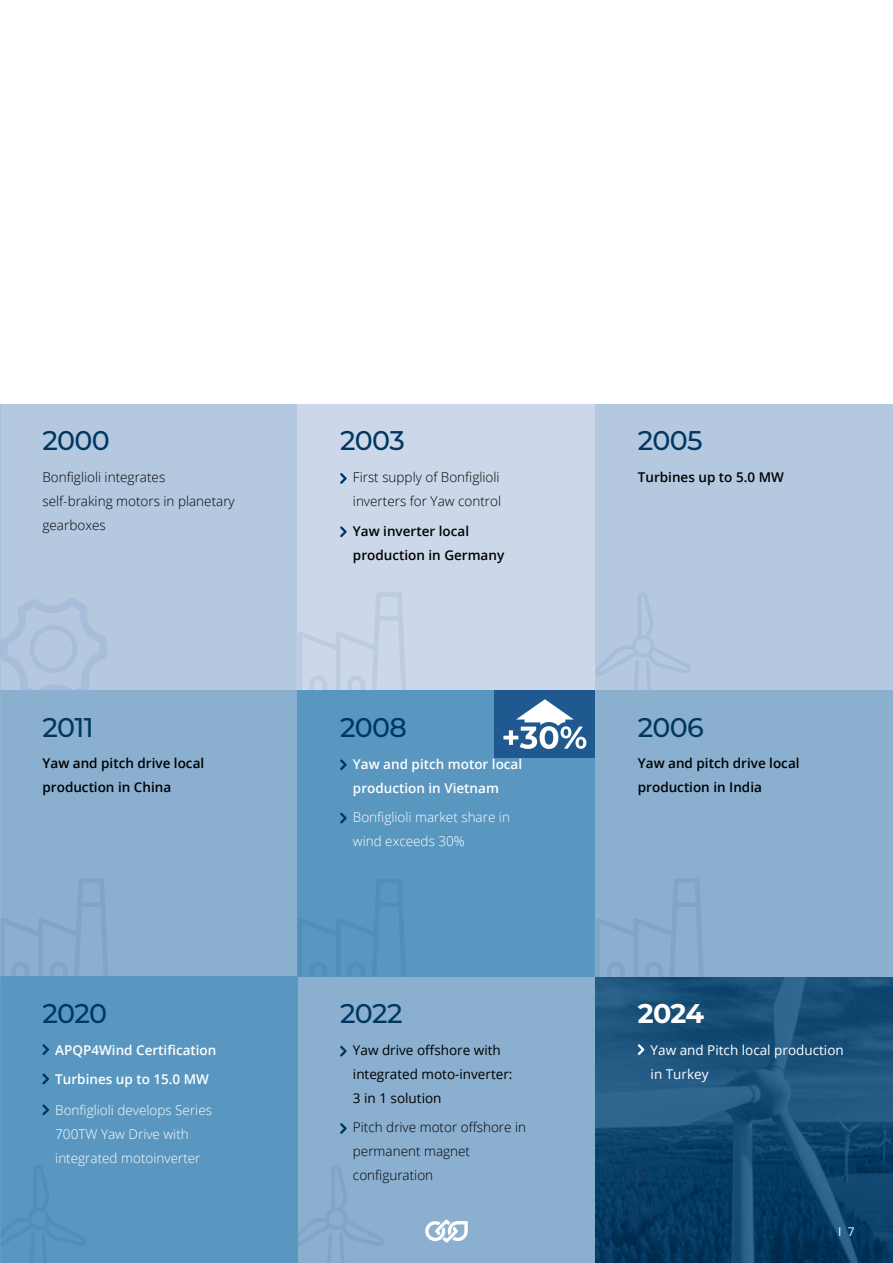
<style>
.page{position:relative;width:893px;height:1263px;background:#fff}
.page>*{position:absolute;margin:0;border:0;box-sizing:border-box;transform-origin:0 0}
.t1{font:500 27px "Montserrat";letter-spacing:-.03em;color:#003761}
.t2{font:700 27px "Montserrat";color:#fff}
.t3{font:300 13.5px/24px "Open Sans";color:#000}
.t4{font:600 13.5px/24px "Open Sans";color:#000}
.t5{font:300 13.5px/24px "Open Sans";color:#fff}
.t6{font:600 13.5px/29.4px "Open Sans";color:#fff}
.t7{font:13.5px/24px "Open Sans";color:#000}
.t8{font:13.5px/24px "Open Sans";color:#fff}
.t9{font:12px "Open Sans";color:#fff}
</style>
<div class="page">
<div style="left:298px;top:977px;width:297px;height:286px;background:#8aafcf"></div>
<svg style="left:595px;top:977px;width:298px;height:286px;background:#164d76"></svg>
<svg style="left:595px;top:1165px;width:96px;height:98px;background:#053861"></svg>
<div style="left:595px;top:404px;width:298px;height:286px;background:#b4c9e0"></div>
<svg style="left:596px;top:592px;width:95px;height:98px"></svg>
<svg style="left:340px;top:1045px;width:7px;height:12px"></svg>
<svg style="left:340px;top:1123px;width:7px;height:11px"></svg>
<svg style="left:636px;top:1044px;width:10px;height:12px"></svg>
<div style="left:595px;top:690px;width:298px;height:287px;background:#8aafcf"></div>
<div style="left:0;top:404px;width:298px;height:286px;background:#b4c9e0"></div>
<svg style="left:0;top:598px;width:107px;height:92px"></svg>
<div style="left:0;top:690px;width:298px;height:287px;background:#8aafcf"></div>
<svg style="left:0;top:976px;width:109px;height:1px"></svg>
<div style="left:0;top:977px;width:298px;height:286px;background:#5997c0"></div>
<svg style="left:0;top:1165px;width:1px;height:98px"></svg>
<div style="left:298px;top:404px;width:297px;height:286px;background:#ccd8e9"></div>
<svg style="left:298px;top:592px;width:108px;height:98px"></svg>
<svg style="left:340px;top:473px;width:7px;height:11px"></svg>
<svg style="left:340px;top:526px;width:7px;height:12px"></svg>
<svg style="left:42px;top:1044px;width:7px;height:11px"></svg>
<svg style="left:42px;top:1073px;width:7px;height:12px"></svg>
<svg style="left:42px;top:1104px;width:7px;height:12px"></svg>
<div style="left:298px;top:690px;width:297px;height:287px;background:#5997c0"></div>
<svg style="left:340px;top:759px;width:7px;height:12px"></svg>
<svg style="left:340px;top:813px;width:7px;height:11px"></svg>
<div style="left:494px;top:690px;width:101px;height:68px;background:#1f5990"></div>
<svg style="left:503px;top:699px;width:83px;height:50px"></svg>
<svg style="left:425px;top:1219px;width:43px;height:24px"></svg>
<h1 class="t1" style="left:43px;top:422px;width:69px">2000</h1>
<h1 class="t1" style="left:340px;top:422px;width:66px">2003</h1>
<h1 class="t1" style="left:638px;top:422px;width:66px">2005</h1>
<p class="t3" style="left:43px;top:465px;width:194px">Bonfiglioli integrates self-braking motors in planetary gearboxes</p>
<p class="t3" style="left:353px;top:465px;width:150px">First supply of Bonfiglioli inverters for Yaw control</p>
<p class="t4" style="left:353px;top:518px;width:153px">Yaw inverter local production in Germany</p>
<p class="t4" style="left:638px;top:465px;width:148px">Turbines up to 5.0 MW</p>
<h1 class="t1" style="left:43px;top:708px;width:53px">2011</h1>
<h1 class="t1" style="left:340px;top:708px;width:68px">2008</h1>
<h1 class="t1" style="left:638px;top:708px;width:68px">2006</h1>
<p class="t4" style="left:43px;top:751px;width:163px">Yaw and pitch drive local production in China</p>
<p class="t6" style="left:353px;top:751px;width:171px;line-height:24px">Yaw and pitch motor local production in Vietnam</p>
<p class="t5" style="left:353px;top:805px;width:159px">Bonfiglioli market share in wind exceeds 30%</p>
<p class="t4" style="left:638px;top:751px;width:163px">Yaw and pitch drive local production in India</p>
<h1 class="t1" style="left:43px;top:994px;width:66px">2020</h1>
<p class="t6" style="left:55px;top:1035px;width:163px">APQP4Wind Certification<br>Turbines up to 15.0 MW</p>
<p class="t5" style="left:55px;top:1098px;width:158px">Bonfiglioli develops Series<br>700TW Yaw Drive with integrated motoinverter</p>
<h1 class="t1" style="left:340px;top:994px;width:64px">2022</h1>
<h1 class="t2" style="left:638px;top:994px;width:68px">2024</h1>
<p class="t7" style="left:353px;top:1038px;width:161px">Yaw drive offshore with integrated moto-inverter:<br>3 in 1 solution</p>
<p class="t3" style="left:353px;top:1115px;width:175px">Pitch drive motor offshore in permanent magnet configuration</p>
<p class="t8" style="left:651px;top:1038px;width:195px">Yaw and Pitch local production in Turkey</p>
<p class="t9" style="left:838px;top:1223px;width:18px">I 7</p>
</div>
